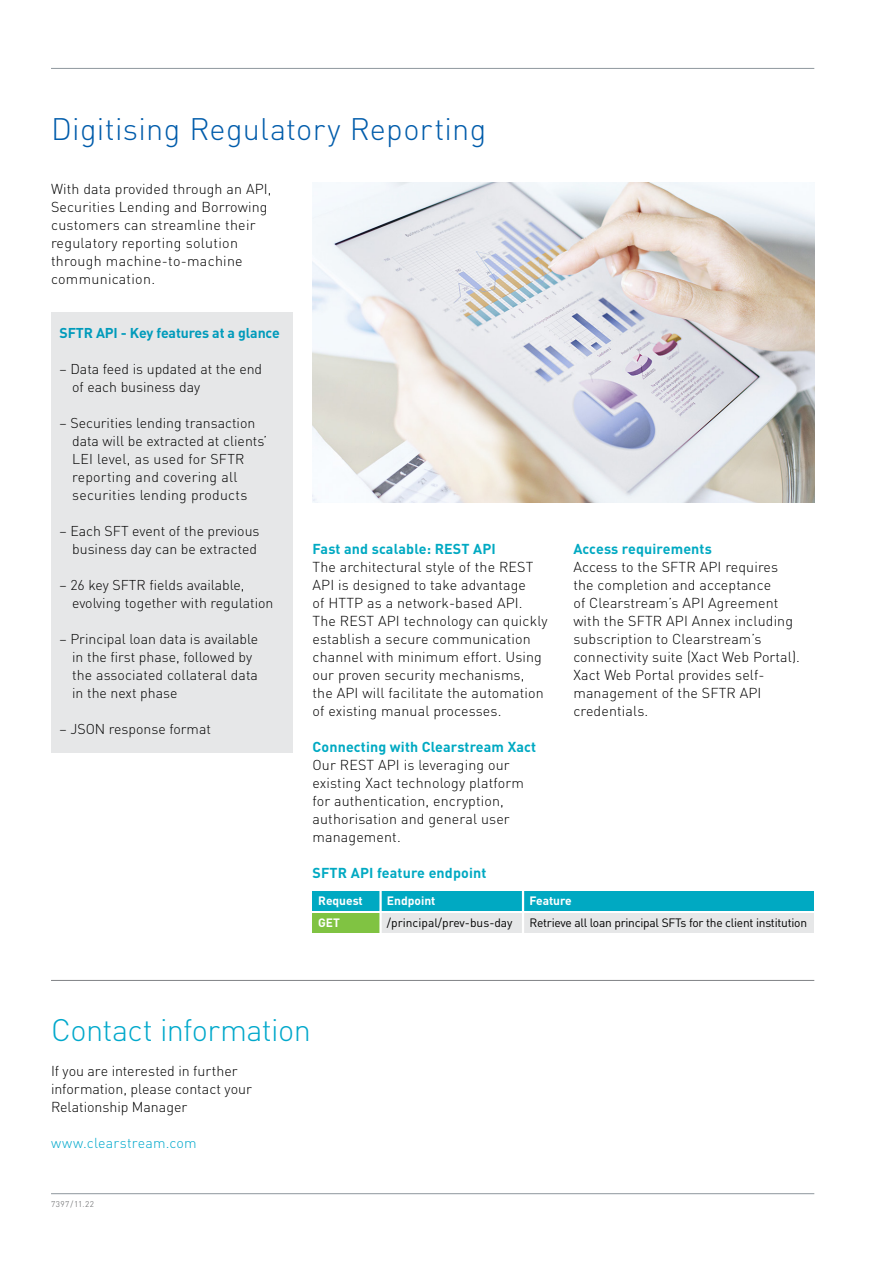
<style>
.page{position:relative;width:893px;height:1263px;background:#fff}
.page>*{position:absolute;margin:0;border:0;box-sizing:border-box;transform-origin:0 0}
.t1{font:300 30.75px "DIN";letter-spacing:.01em;color:#005cab}
.t2{font:300 30.75px "DIN";letter-spacing:-.02em;color:#00a8cb}
.t3{font:300 14.25px/18px "DIN";letter-spacing:.01em;color:#000}
.t4{font:700 14.25px "DIN";letter-spacing:.01em;color:#00a9c2}
.t5{font:300 14.25px "DIN";letter-spacing:.01em;color:#00a8cb}
.t6{font:300 14.1px/18px "DIN";color:#000}
.t7{font:700 14.1px "DIN";letter-spacing:-.01em;color:#009bbb}
.t8{font:12px "DIN";letter-spacing:-.02em;color:#000}
.t9{font:700 12px/22.5px "DIN";color:#fff}
.t10{font:12px "DIN";color:#000}
.t11{font:300 8.25px "DIN";letter-spacing:.05em;color:#58595b}
</style>
<div class="page">
<hr style="left:51px;top:68px;width:763px;height:1px;background:#8e979d">
<hr style="left:51px;top:1193px;width:763px;height:1px;background:#8e979d">
<hr style="left:51px;top:980px;width:763px;height:1px;background:#808285">
<div style="left:51px;top:312px;width:242px;height:440px;background:#e6e7e8"></div>
<div style="left:313px;top:891px;width:501px;height:19px;background:#00a9c2"></div>
<div style="left:313px;top:913px;width:501px;height:20px;background:#e6e7e8"></div>
<div style="left:313px;top:913px;width:68px;height:20px;background:#80c342"></div>
<hr style="left:379px;top:889px;width:3px;height:48px;background:#fff">
<hr style="left:522px;top:889px;width:2px;height:48px;background:#fff">
<img style="left:313px;top:183px;width:501px;height:320px">
<h1 class="t1" style="left:51px;top:110px;width:437px">Digitising Regulatory Reporting</h1>
<p class="t3" style="left:51px;top:180px;width:222px">With data provided through an API,<br>Securities Lending and Borrowing customers can streamline their regulatory reporting solution through machine-to-machine communication.</p>
<p class="t7" style="left:60px;top:324px;width:222px">SFTR API - Key features at a glance</p>
<p class="t6" style="left:72px;top:360px;width:192px;text-indent:-13px">– Data feed is updated at the end of each business day</p>
<p class="t6" style="left:72px;top:414px;width:197px;text-indent:-13px">– Securities lending transaction data will be extracted at clients’<br>LEI level, as used for SFTR reporting and covering all securities lending products</p>
<p class="t6" style="left:60px;top:522px;width:202px;text-align:right">– Each SFT event of the previous business day can be extracted</p>
<p class="t6" style="left:72px;top:576px;width:203px;text-indent:-13px">– 26 key SFTR fields available, evolving together with regulation</p>
<p class="t6" style="left:72px;top:630px;width:188px;text-indent:-13px">– Principal loan data is available in the first phase, followed by the associated collateral data in the next phase</p>
<p class="t6" style="left:60px;top:720px;width:153px">– JSON response format</p>
<p class="t4" style="left:313px;top:540px;width:185px">Fast and scalable: REST API</p>
<p class="t3" style="left:313px;top:558px;width:236px">The architectural style of the REST API is designed to take advantage<br>of HTTP as a network-based API.<br>The REST API technology can quickly establish a secure communication channel with minimum effort. Using our proven security mechanisms, the API will facilitate the automation of existing manual processes.</p>
<p class="t4" style="left:313px;top:738px;width:225px">Connecting with Clearstream Xact</p>
<p class="t3" style="left:313px;top:756px;width:213px">Our REST API is leveraging our existing Xact technology platform for authentication, encryption, authorisation and general user management.</p>
<p class="t4" style="left:313px;top:864px;width:175px">SFTR API feature endpoint</p>
<p class="t4" style="left:573px;top:540px;width:140px">Access requirements</p>
<p class="t3" style="left:573px;top:558px;width:228px">Access to the SFTR API requires the completion and acceptance<br>of Clearstream’s API Agreement with the SFTR API Annex including subscription to Clearstream’s connectivity suite (Xact Web Portal).<br>Xact Web Portal provides self&shy;management of the SFTR API credentials.</p>
<p class="t9" style="left:318px;top:888px;width:46px">Request<br>GET</p>
<p class="t9" style="left:387px;top:888px;width:50px">Endpoint</p>
<p class="t10" style="left:387px;top:915px;width:127px">/principal/prev-bus-day</p>
<p class="t9" style="left:529px;top:888px;width:44px">Feature</p>
<p class="t8" style="left:529px;top:915px;width:279px">Retrieve all loan principal SFTs for the client institution</p>
<h1 class="t2" style="left:51px;top:1011px;width:261px">Contact information</h1>
<p class="t3" style="left:51px;top:1062px;width:202px">If you are interested in further information, please contact your<br>Relationship Manager</p>
<p class="t5" style="left:51px;top:1134px;width:147px">www.clearstream.com</p>
<p class="t11" style="left:51px;top:1199px;width:44px">7397/11.22</p>
</div>
